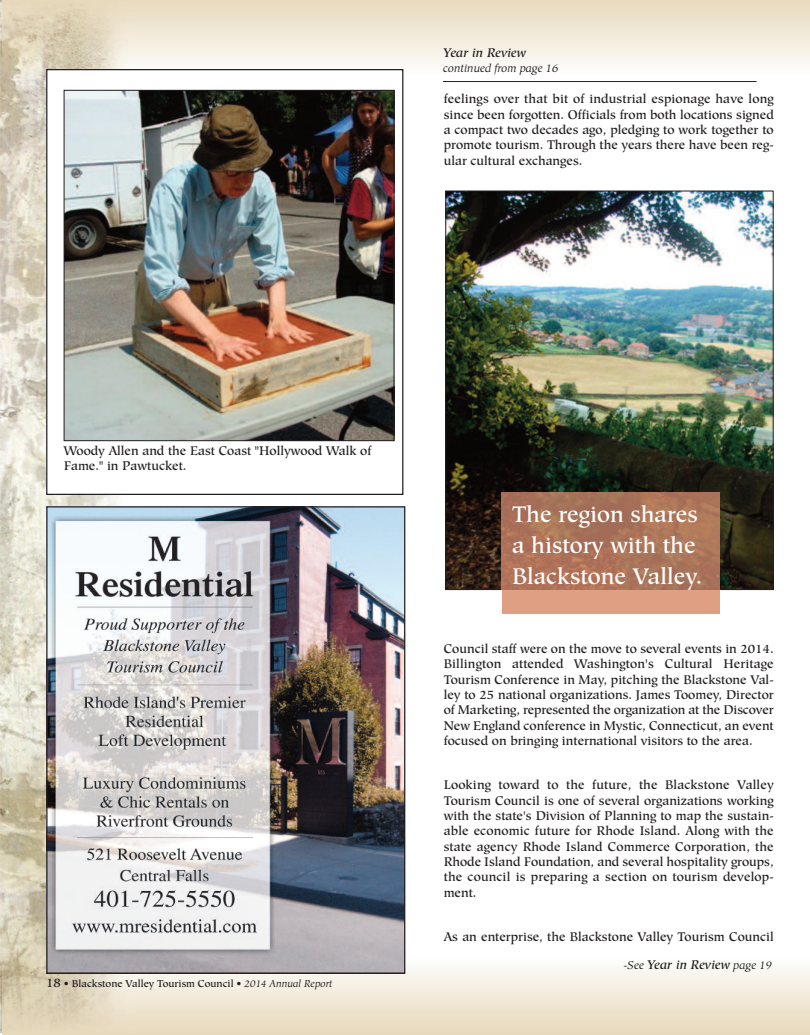
<style>
.page{position:relative;width:810px;height:1035px;background:#fff}
.page>*{position:absolute;margin:0;border:0;box-sizing:border-box;transform-origin:0 0}
.t1{font:500 22.5px/31.2px "Hiroshige";color:#fff}
.t2{font:500 12.5px/15.4px "Hiroshige";color:#231f20;text-align:justify}
.t3{font:italic 500 12.5px "Hiroshige";color:#231f20}
.t4{font:italic 11.25px "Hiroshige";color:#231f20}
.t5{font:500 10px "Hiroshige";color:#231f20}
.s1{font-size:12.5px}
.s2{font-weight:400;font-style:italic}
.s3{font-weight:400;font-size:11.25px}
</style>
<div class="page">
<img style="left:1px;top:0;width:115px;height:1033px">
<img style="left:2px;top:0;width:808px;height:75px">
<img style="left:2px;top:958px;width:808px;height:77px">
<hr style="left:443px;top:81px;width:314px;height:1px;background:#231f20">
<img style="left:48px;top:508px;width:355px;height:464px">
<div style="left:47px;top:70px;width:356px;height:424px;background:#fff"></div>
<div style="left:46px;top:69px;width:357px;height:426px;border:1px solid #231f20"></div>
<img style="left:66px;top:92px;width:326px;height:347px">
<div style="left:64px;top:90px;width:330px;height:351px;border:1px solid #231f20"></div>
<img style="left:447px;top:193px;width:324px;height:395px">
<div style="left:502px;top:590px;width:217px;height:24px;background:#de9f82"></div>
<hr style="left:502px;top:590px;width:217px;height:1px;background:#b8856d">
<hr style="left:502px;top:589px;width:217px;height:1px;background:#b8856d">
<img style="left:502px;top:493px;width:217px;height:96px">
<p class="t3" style="left:443px;top:48px;width:85px">Year in Review</p>
<p class="t4" style="left:443px;top:63px;width:117px">continued from page 16</p>
<p class="t2" style="left:444px;top:93px;width:331px">feelings over that bit of industrial espionage have long since been forgotten. Officials from both locations signed a compact two decades ago, pledging to work together to promote tourism. Through the years there have been reg&shy;ular cultural exchanges.</p>
<p class="t2" style="left:64px;top:444px;width:309px">Woody Allen and the East Coast "Hollywood Walk of<br>Fame." in Pawtucket.</p>
<p class="t5" style="left:46px;top:980px;width:288px"><span class="s1">18</span> • Blackstone Valley Tourism Council • <span class="s2">2014 Annual Report</span></p>
<h1 class="t1" style="left:512px;top:501px;width:192px">The region shares a history with the<br>Blackstone Valley.</h1>
<p class="t2" style="left:444px;top:642px;width:332px">Council staff were on the move to several events in 2014.<br>Billington attended Washington's Cultural Heritage Tourism Conference in May, pitching the Blackstone Val&shy;ley to 25 national organizations. James Toomey, Director of Marketing, represented the organization at the Discover New England conference in Mystic, Connecticut, an event focused on bringing international visitors to the area.</p>
<p class="t2" style="left:444px;top:779px;width:332px">Looking toward to the future, the Blackstone Valley Tourism Council is one of several organizations working with the state's Division of Planning to map the sustain&shy;able economic future for Rhode Island. Along with the state agency Rhode Island Commerce Corporation, the Rhode Island Foundation, and several hospitality groups, the council is preparing a section on tourism develop&shy;ment.</p>
<p class="t2" style="left:444px;top:930px;width:331px">As an enterprise, the Blackstone Valley Tourism Council</p>
<p class="t3" style="left:624px;top:960px;width:150px"><span class="s3">-See</span> Year in Review <span class="s3">page 19</span></p>
</div>
